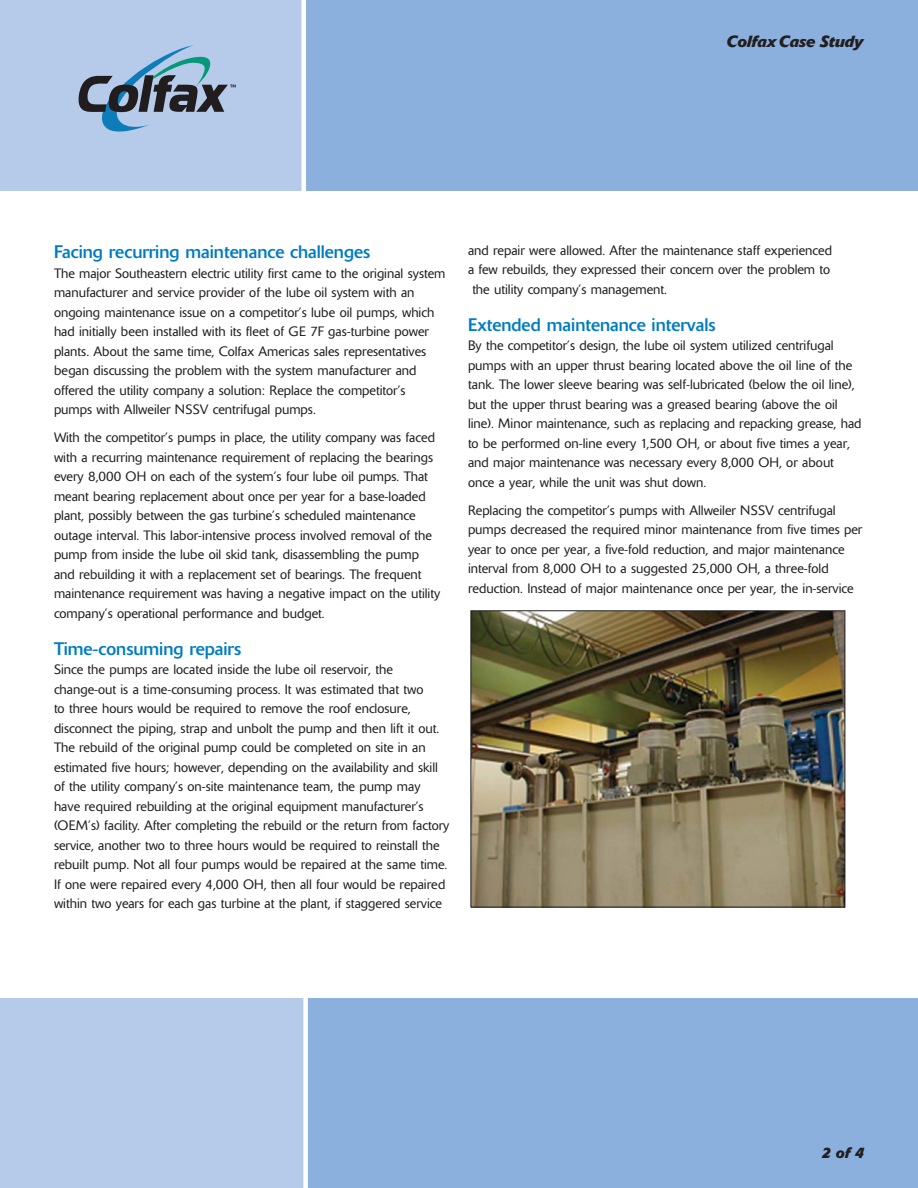
<style>
.page{position:relative;width:918px;height:1188px;background:#fff}
.page>*{position:absolute;margin:0;border:0;box-sizing:border-box;transform-origin:0 0}
.t1{font:18px "Delta";color:#007cc2}
.t2{font:italic 700 16.05px "Delta";color:#231f20}
.t3{font:italic 700 15px "Delta";color:#231f20}
.t4{font:300 13.5px/19.5px "Delta";color:#231f20}
</style>
<div class="page">
<img style="left:472px;top:612px;width:371px;height:293px">
<div style="left:470px;top:610px;width:375px;height:297px;border:1px solid #231f20"></div>
<div style="left:307px;top:999px;width:611px;height:189px;background:#8bb0dd"></div>
<div style="left:0;top:999px;width:304px;height:189px;background:#b6cbe9"></div>
<div style="left:303px;top:971px;width:5px;height:217px;background:#fff"></div>
<div style="left:0;top:0;width:302px;height:191px;background:#b6cbe9"></div>
<div style="left:305px;top:0;width:613px;height:191px;background:#8bb0dd"></div>
<hr style="left:302px;top:0;width:4px;height:196px;background:#fff">
<svg style="left:79px;top:45px;width:157px;height:87px"></svg>
<p class="t2" style="left:726px;top:35px;width:139px">Colfax Case Study</p>
<h1 class="t1" style="left:54px;top:245px;width:318px">Facing recurring maintenance challenges</h1>
<p class="t4" style="left:54px;top:265px;width:393px">The major Southeastern electric utility first came to the original system manufacturer and service provider of the lube oil system with an ongoing maintenance issue on a competitor’s lube oil pumps, which had initially been installed with its fleet of GE 7F gas-turbine power plants. About the same time, Colfax Americas sales representatives began discussing the problem with the system manufacturer and offered the utility company a solution: Replace the competitor’s pumps with Allweiler NSSV centrifugal pumps.</p>
<p class="t4" style="left:54px;top:429px;width:388px">With the competitor’s pumps in place, the utility company was faced with a recurring maintenance requirement of replacing the bearings every 8,000 OH on each of the system’s four lube oil pumps. That meant bearing replacement about once per year for a base-loaded plant, possibly between the gas turbine’s scheduled maintenance outage interval. This labor-intensive process involved removal of the pump from inside the lube oil skid tank, disassembling the pump and rebuilding it with a replacement set of bearings. The frequent maintenance requirement was having a negative impact on the utility company’s operational performance and budget.</p>
<h1 class="t1" style="left:54px;top:642px;width:189px">Time-consuming repairs</h1>
<p class="t4" style="left:54px;top:661px;width:397px">Since the pumps are located inside the lube oil reservoir, the change-out is a time-consuming process. It was estimated that two<br>to three hours would be required to remove the roof enclosure, disconnect the piping, strap and unbolt the pump and then lift it out.<br>The rebuild of the original pump could be completed on site in an estimated five hours; however, depending on the availability and skill of the utility company’s on-site maintenance team, the pump may have required rebuilding at the original equipment manufacturer’s (OEM’s) facility. After completing the rebuild or the return from factory service, another two to three hours would be required to reinstall the rebuilt pump. Not all four pumps would be repaired at the same time.<br>If one were repaired every 4,000 OH, then all four would be repaired within two years for each gas turbine at the plant, if staggered service</p>
<p class="t4" style="left:468px;top:242px;width:366px">and repair were allowed. After the maintenance staff experienced</p>
<p class="t4" style="left:468px;top:261px;width:364px">a few rebuilds, they expressed their concern over the problem to</p>
<p class="t4" style="left:472px;top:281px;width:196px">the utility company’s management.</p>
<h1 class="t1" style="left:468px;top:318px;width:249px">Extended maintenance intervals</h1>
<p class="t4" style="left:468px;top:337px;width:395px">By the competitor’s design, the lube oil system utilized centrifugal pumps with an upper thrust bearing located above the oil line of the tank. The lower sleeve bearing was self-lubricated (below the oil line), but the upper thrust bearing was a greased bearing (above the oil line). Minor maintenance, such as replacing and repacking grease, had to be performed on-line every 1,500 OH, or about five times a year, and major maintenance was necessary every 8,000 OH, or about once a year, while the unit was shut down.</p>
<p class="t4" style="left:468px;top:502px;width:396px">Replacing the competitor’s pumps with Allweiler NSSV centrifugal pumps decreased the required minor maintenance from five times per year to once per year, a five-fold reduction, and major maintenance interval from 8,000 OH to a suggested 25,000 OH, a three-fold reduction. Instead of major maintenance once per year, the in-service</p>
<p class="t3" style="left:822px;top:1147px;width:44px">2 of 4</p>
</div>
